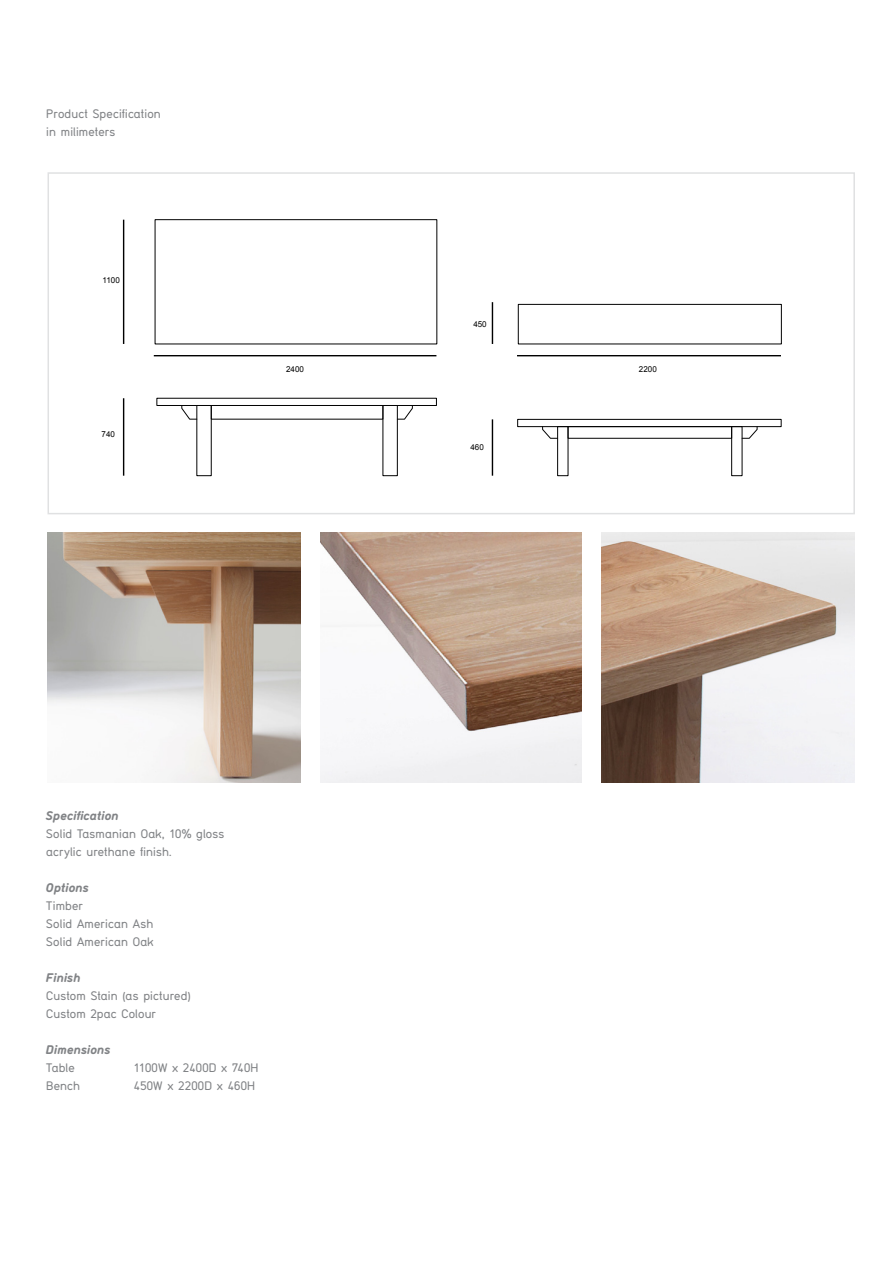
<style>
.page{position:relative;width:893px;height:1263px;background:#fff}
.page>*{position:absolute;margin:0;border:0;box-sizing:border-box;transform-origin:0 0}
.t1{font:12px/18px "Gravostyle Basic";letter-spacing:.01em;color:#818386}
.t2{font:12px "Gravostyle Basic Bold Sla";letter-spacing:.015em;color:#818386}
.t3{font:8.1px "Arial";color:#000}
</style>
<div class="page">
<hr style="left:154px;top:355px;width:282px;height:1px;background:#000">
<hr style="left:123px;top:398px;width:1px;height:78px;background:#000">
<hr style="left:123px;top:220px;width:1px;height:124px;background:#000">
<div style="left:155px;top:219px;width:282px;height:125px;border:1px solid #030303"></div>
<div style="left:383px;top:405px;width:15px;height:71px;border:1px solid #030303"></div>
<div style="left:211px;top:405px;width:172px;height:14px;border:1px solid #030303"></div>
<svg style="left:181px;top:405px;width:17px;height:15px"></svg>
<svg style="left:397px;top:405px;width:16px;height:15px"></svg>
<hr style="left:517px;top:355px;width:264px;height:1px;background:#000">
<hr style="left:492px;top:419px;width:1px;height:57px;background:#000">
<hr style="left:492px;top:302px;width:1px;height:42px;background:#000">
<div style="left:518px;top:304px;width:264px;height:40px;border:1px solid #030303"></div>
<div style="left:517px;top:419px;width:264px;height:8px;border:1px solid #030303"></div>
<div style="left:557px;top:426px;width:11px;height:50px;border:1px solid #030303"></div>
<div style="left:731px;top:426px;width:11px;height:50px;border:1px solid #030303"></div>
<div style="left:568px;top:426px;width:164px;height:13px;border:1px solid #030303"></div>
<svg style="left:542px;top:426px;width:16px;height:13px"></svg>
<svg style="left:741px;top:426px;width:17px;height:13px"></svg>
<div style="left:48px;top:172px;width:807px;height:342px;border:2px solid #e0e1e2"></div>
<img style="left:48px;top:532px;width:253px;height:250px">
<img style="left:320px;top:532px;width:261px;height:250px">
<img style="left:602px;top:532px;width:253px;height:250px">
<p class="t1" style="left:46px;top:105px;width:116px">Product Specification in milimeters</p>
<p class="t3" style="left:103px;top:276px;width:19px">1100</p>
<p class="t3" style="left:102px;top:430px;width:15px">740</p>
<p class="t3" style="left:286px;top:365px;width:19px">2400</p>
<p class="t2" style="left:46px;top:808px;width:74px">Specification</p>
<p class="t1" style="left:46px;top:825px;width:180px">Solid Tasmanian Oak, 10% gloss acrylic urethane finish.</p>
<p class="t2" style="left:46px;top:880px;width:44px">Options</p>
<p class="t1" style="left:46px;top:897px;width:109px">Timber<br>Solid American Ash<br>Solid American Oak</p>
<p class="t2" style="left:46px;top:970px;width:36px">Finish</p>
<p class="t1" style="left:46px;top:987px;width:146px">Custom Stain (as pictured)<br>Custom 2pac Colour</p>
<p class="t2" style="left:46px;top:1042px;width:66px">Dimensions</p>
<p class="t1" style="left:46px;top:1059px;width:30px">Table</p>
<p class="t1" style="left:134px;top:1059px;width:126px">1100W x 2400D x 740H</p>
<p class="t1" style="left:46px;top:1077px;width:35px">Bench</p>
<p class="t1" style="left:134px;top:1077px;width:123px">450W x 2200D x 460H</p>
<p class="t3" style="left:473px;top:320px;width:15px">450</p>
<p class="t3" style="left:470px;top:443px;width:15px">460</p>
<p class="t3" style="left:639px;top:365px;width:19px">2200</p>
</div>
